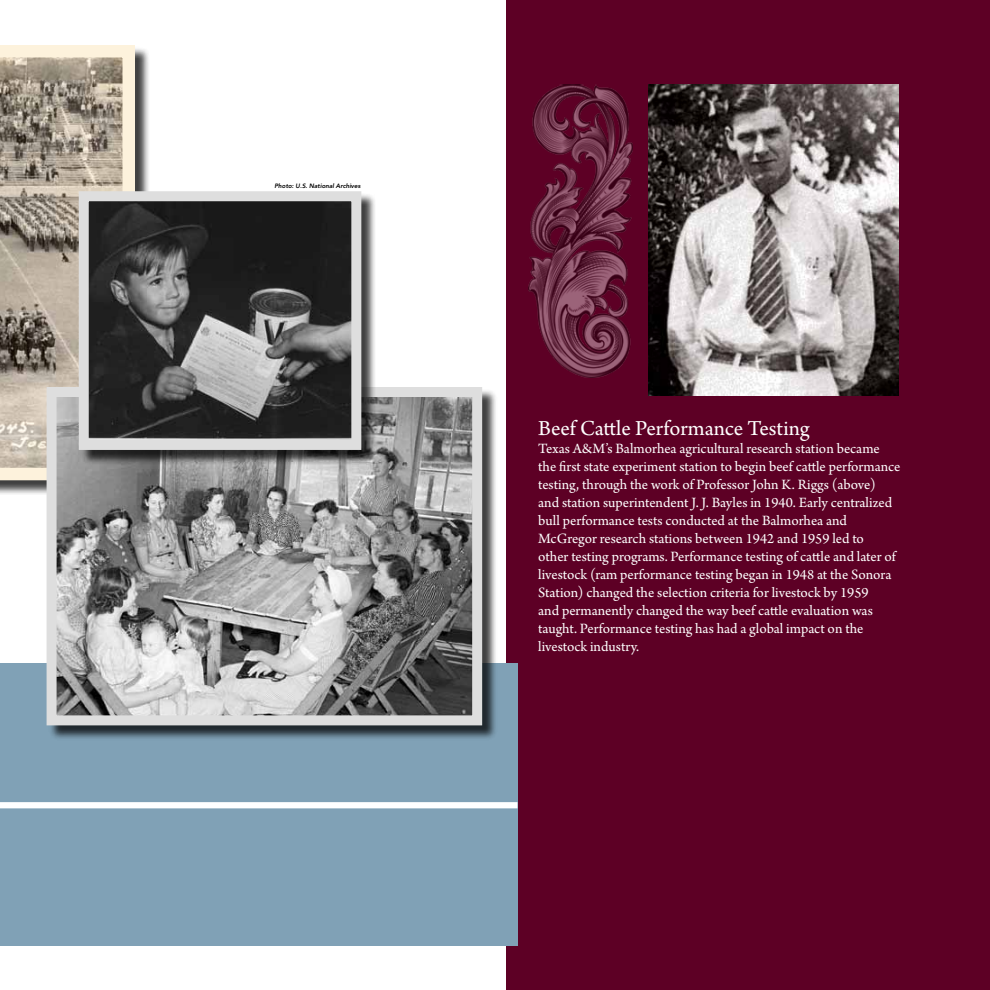
<style>
.page{position:relative;width:990px;height:990px;background:#fff}
.page>*{position:absolute;margin:0;border:0;box-sizing:border-box;transform-origin:0 0}
.t1{font:22.5px "Arno Pro";letter-spacing:-.005em;color:#fff}
.t2{font:15px/18px "Arno Pro";color:#fff}
.t3{font:italic 800 6.25px "Avenir";color:#000}
</style>
<div class="page">
<div style="left:506px;top:0;width:484px;height:990px;background:#5d0025"></div>
<div style="left:0;top:664px;width:518px;height:282px;background:#80a1b6"></div>
<div style="left:0;top:802px;width:518px;height:6px;background:#fff"></div>
<img style="left:648px;top:85px;width:250px;height:311px">
<div style="left:0;top:47px;width:151px;height:449px;background:#000;opacity:.75"></div>
<svg style="left:0;top:45px;width:135px;height:435px;background:#ada294"></svg>
<img style="left:529px;top:85px;width:104px;height:292px">
<div style="left:48px;top:389px;width:450px;height:352px;background:#000;opacity:.75"></div>
<img style="left:58px;top:398px;width:413px;height:316px">
<div style="left:47px;top:387px;width:435px;height:338px;border:10px solid #dedede"></div>
<div style="left:81px;top:193px;width:296px;height:272px;background:#000;opacity:.75"></div>
<img style="left:90px;top:202px;width:260px;height:237px">
<div style="left:79px;top:191px;width:282px;height:259px;border:10px solid #dedede"></div>
<p class="t3" style="left:275px;top:182px;width:88px">Photo: U.S. National Archives</p>
<h1 class="t1" style="left:538px;top:415px;width:273px">Beef Cattle Performance Testing</h1>
<p class="t2" style="left:538px;top:440px;width:364px">Texas A&amp;M’s Balmorhea agricultural research station became the first state experiment station to begin beef cattle performance testing, through the work of Professor John K. Riggs (above) and station superintendent J. J. Bayles in 1940. Early centralized bull performance tests conducted at the Balmorhea and McGregor research stations between 1942 and 1959 led to<br>other testing programs. Performance testing of cattle and later of livestock (ram performance testing began in 1948 at the Sonora Station) changed the selection criteria for livestock by 1959<br>and permanently changed the way beef cattle evaluation was taught. Performance testing has had a global impact on the livestock industry.</p>
</div>
